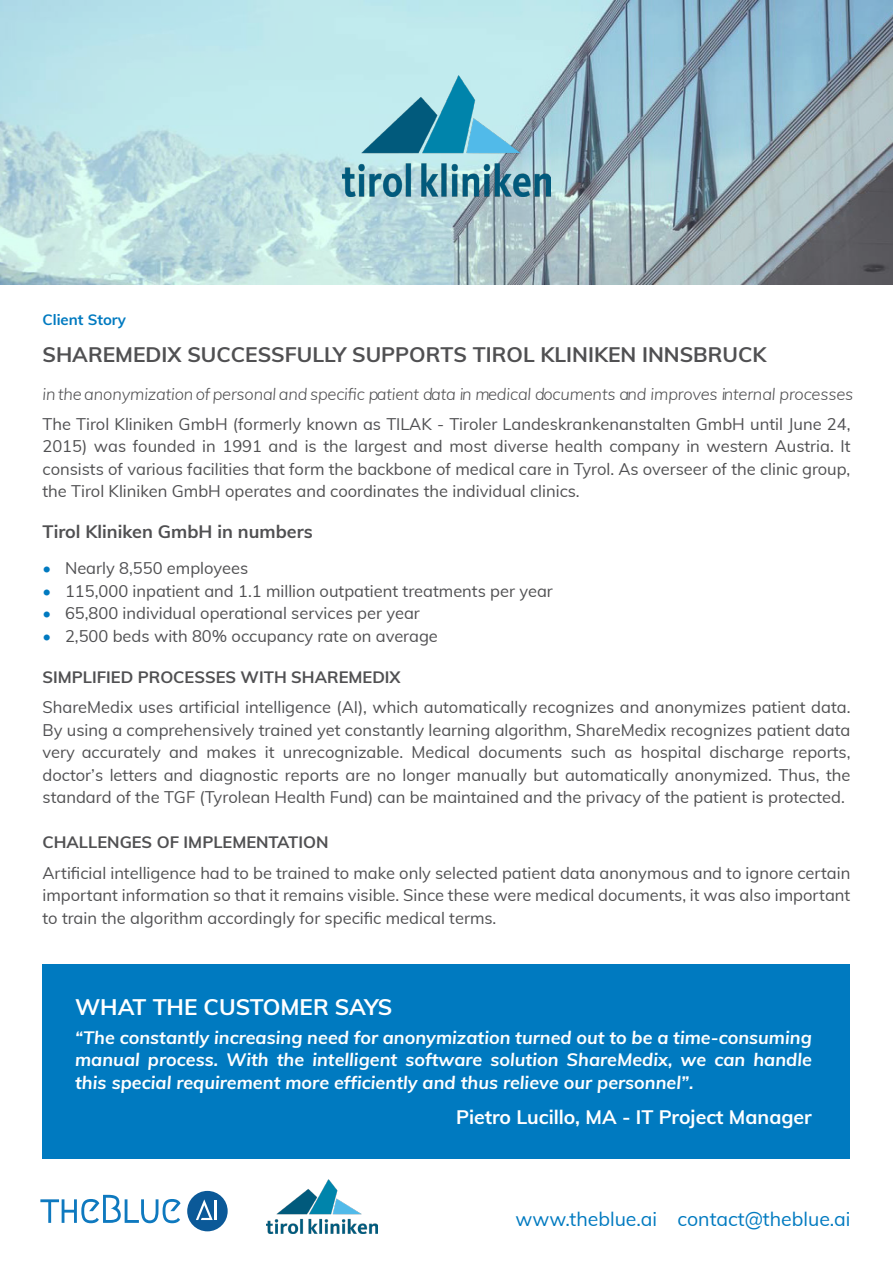
<style>
.page{position:relative;width:893px;height:1263px;background:#fff}
.page>*{position:absolute;margin:0;border:0;box-sizing:border-box;transform-origin:0 0}
.Quote_Titel{font:700 22.5px "Muli";color:#fff}
.Fließtext_bold{font:700 21px "Muli";color:#505052}
.Quote_Name{font:700 19.5px "Muli";color:#fff}
.Contact{font:19.5px "Muli";color:#007ac0}
.Quote_Titel-2{font:italic 700 18px/22.5px "Muli";color:#fff;text-align:justify}
.Fließtext_bold-2{font:700 18px "Muli";color:#505052}
.Fließtext{font:16.5px/22.5px "Muli";color:#505052}
.Fließtext_bold-3{font:16.5px/22.5px "Muli";color:#505052;text-align:justify}
.Fließtext_bold-4{font:italic 300 16.5px/30.3px "Muli";letter-spacing:-.01em;color:#505052}
.Fließtext_bold-5{font:700 15px "Muli";color:#007ac0}
.s1{font-weight:400;font-style:normal}
.s2{color:#007ac0}
.s3{font-weight:700}
</style>
<div class="page">
<div style="left:43px;top:964px;width:807px;height:194px;background:#007ac0"></div>
<img style="left:0;top:0;width:893px;height:285px">
<img style="left:266px;top:1179px;width:111px;height:54px">
<div style="left:187px;top:1191px;width:41px;height:40px;background:#0b5998;border-radius:50%"></div>
<svg style="left:196px;top:1199px;width:17px;height:21px"></svg>
<hr style="left:215px;top:1200px;width:2px;height:20px;background:#fff">
<svg style="left:40px;top:1195px;width:141px;height:28px"></svg>
<img style="left:342px;top:75px;width:209px;height:122px">
<p class="Fließtext_bold-5" style="left:43px;top:309px;width:85px">Client Story</p>
<p class="Fließtext_bold" style="left:43px;top:339px;width:725px">SHAREMEDIX SUCCESSFULLY SUPPORTS TIROL KLINIKEN INNSBRUCK</p>
<p class="Fließtext_bold-4" style="left:43px;top:378px;width:812px">in the anonymization of personal and specific patient data in medical documents and improves internal processes<br><span class="s1">The Tirol Kliniken GmbH (formerly known as TILAK - Tiroler Landeskrankenanstalten GmbH until June 24,</span></p>
<p class="Fließtext_bold-3" style="left:43px;top:434px;width:809px">2015) was founded in 1991 and is the largest and most diverse health company in western Austria. It consists of various facilities that form the backbone of medical care in Tyrol. As overseer of the clinic group, the Tirol Kliniken GmbH operates and coordinates the individual clinics.</p>
<p class="Fließtext_bold-2" style="left:43px;top:519px;width:272px">Tirol Kliniken GmbH in numbers</p>
<p class="Fließtext" style="left:43px;top:556px;width:207px"><span class="s2">•</span> Nearly 8,550 employees</p>
<p class="Fließtext" style="left:43px;top:579px;width:512px"><span class="s2">•</span> 115,000 inpatient and 1.1 million outpatient treatments per year</p>
<p class="Fließtext" style="left:43px;top:601px;width:379px"><span class="s2">•</span> 65,800 individual operational services per year</p>
<p class="Fließtext" style="left:43px;top:624px;width:397px"><span class="s2">•</span> 2,500 beds with 80% occupancy rate on average</p>
<p class="Fließtext" style="left:43px;top:661px;width:809px;line-height:30.2px"><span class="s3">SIMPLIFIED PROCESSES WITH SHAREMEDIX<br></span>ShareMedix uses artificial intelligence (AI), which automatically recognizes and anonymizes patient data.</p>
<p class="Fließtext" style="left:43px;top:718px;width:809px;text-align:justify">By using a comprehensively trained yet constantly learning algorithm, ShareMedix recognizes patient data very accurately and makes it unrecognizable. Medical documents such as hospital discharge reports, doctor’s letters and diagnostic reports are no longer manually but automatically anonymized. Thus, the standard of the TGF (Tyrolean Health Fund) can be maintained and the privacy of the patient is protected.</p>
<p class="Fließtext" style="left:43px;top:825px;width:809px;line-height:30.9px"><span class="s3">CHALLENGES OF IMPLEMENTATION<br></span>Artificial intelligence had to be trained to make only selected patient data anonymous and to ignore certain</p>
<p class="Fließtext" style="left:43px;top:883px;width:809px">important information so that it remains visible. Since these were medical documents, it was also important to train the algorithm accordingly for specific medical terms.</p>
<p class="Quote_Titel" style="left:75px;top:990px;width:319px">WHAT THE CUSTOMER SAYS</p>
<p class="Quote_Titel-2" style="left:75px;top:1025px;width:738px">“The constantly increasing need for anonymization turned out to be a time-consuming manual process. With the intelligent software solution ShareMedix, we can handle this special requirement more efficiently and thus relieve our personnel”.</p>
<p class="Quote_Name" style="left:456px;top:1102px;width:357px">Pietro Lucillo, MA - IT Project Manager</p>
<p class="Contact" style="left:515px;top:1204px;width:336px">www.theblue.ai contact@theblue.ai</p>
</div>
